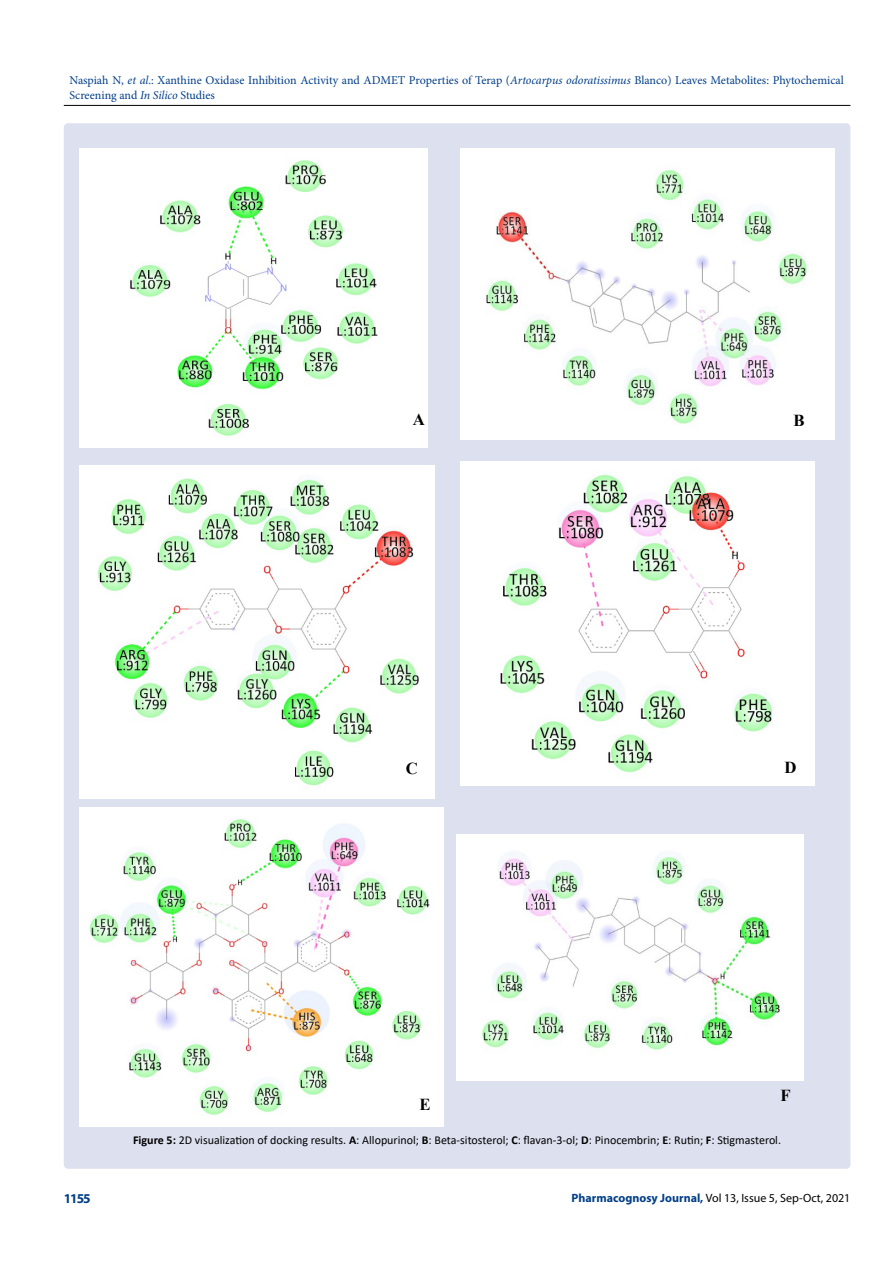
<style>
.page{position:relative;width:893px;height:1263px;background:#fff}
.page>*{position:absolute;margin:0;border:0;box-sizing:border-box;transform-origin:0 0}
.t1{font:700 16.65px "Times New Roman";color:#000}
.t2{font:700 13.5px "Myriad Pro";color:#003e88}
.t3{font:12px/14.4px "Minion Pro";color:#003e88}
.t4{font:12px "Calibri";color:#000}
.t5{font:12px "Myriad Pro";color:#000}
.s1{font-style:italic}
.s2{font-weight:700}
.s3{font-weight:700;color:#003e88}
</style>
<div class="page">
<hr style="left:64px;top:105px;width:786px;height:1px;background:#000">
<div style="left:64px;top:123px;width:786px;height:1046px;background:#dde0ef;border-radius:4px"></div>
<img style="left:461px;top:148px;width:373px;height:291px">
<img style="left:80px;top:466px;width:355px;height:332px">
<img style="left:80px;top:148px;width:347px;height:300px">
<img style="left:461px;top:461px;width:353px;height:324px">
<img style="left:80px;top:807px;width:364px;height:319px">
<img style="left:457px;top:834px;width:346px;height:247px">
<p class="t3" style="left:69px;top:73px;width:776px">Naspiah N, <span class="s1">et al</span>.: Xanthine Oxidase Inhibition Activity and ADMET Properties of Terap (<span class="s1">Artocarpus odoratissimus</span> Blanco) Leaves Metabolites: Phytochemical<br>Screening and <span class="s1">In Silico</span> Studies</p>
<h1 class="t1" style="left:413px;top:407px;width:14px">A</h1>
<h1 class="t1" style="left:406px;top:756px;width:14px">C</h1>
<h1 class="t1" style="left:794px;top:409px;width:13px">B</h1>
<h1 class="t1" style="left:784px;top:755px;width:14px">D</h1>
<h1 class="t1" style="left:780px;top:1083px;width:12px">F</h1>
<h1 class="t1" style="left:420px;top:1092px;width:13px">E</h1>
<p class="t4" style="left:133px;top:1131px;width:649px"><span class="s2">Figure 5:</span> 2D visualization of docking results. <span class="s2">A</span>: Allopurinol; <span class="s2">B</span>: Beta-sitosterol; <span class="s2">C</span>: flavan-3-ol; <span class="s2">D</span>: Pinocembrin; <span class="s2">E</span>: Rutin; <span class="s2">F</span>: Stigmasterol.</p>
<p class="t2" style="left:64px;top:1189px;width:29px">1155</p>
<p class="t5" style="left:572px;top:1190px;width:280px"><span class="s3">Pharmacognosy Journal,</span> Vol 13, Issue 5, Sep-Oct, 2021</p>
</div>
